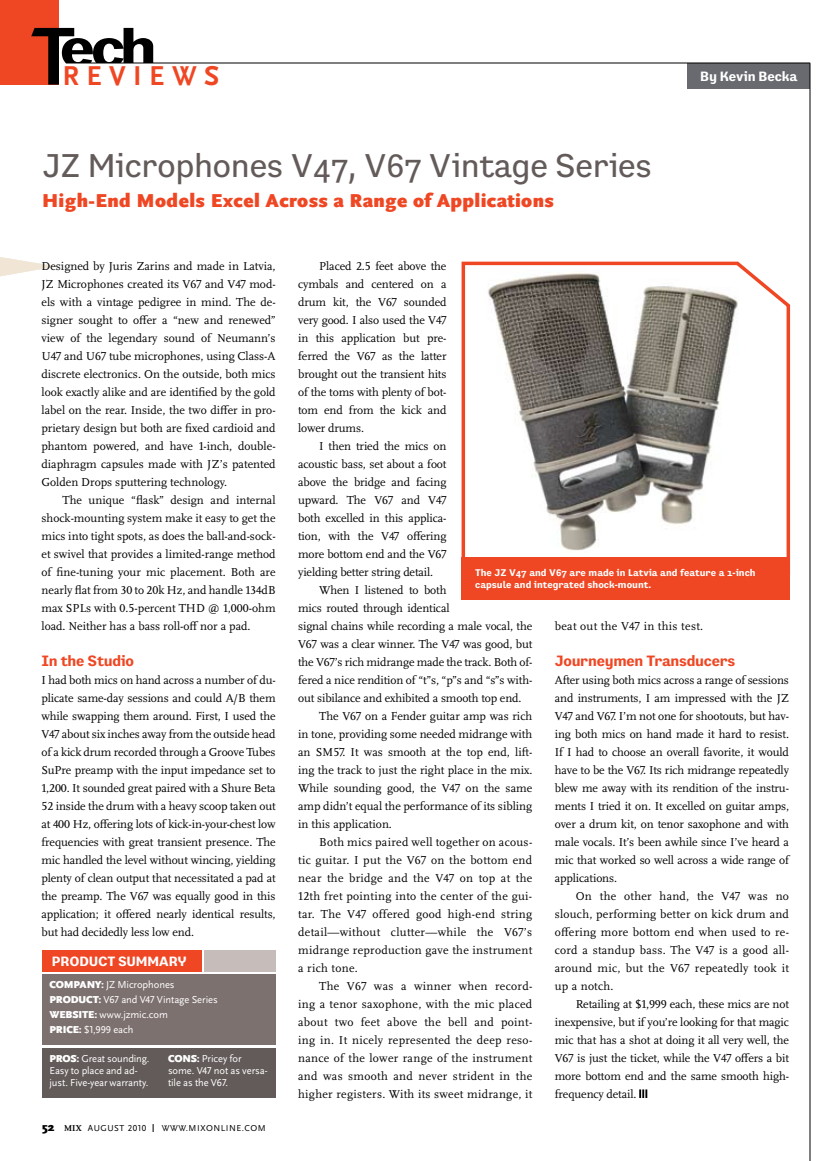
<style>
.page{position:relative;width:837px;height:1161px;background:#fff}
.page>*{position:absolute;margin:0;border:0;box-sizing:border-box;transform-origin:0 0}
.t1{font:33px "Preface";letter-spacing:-.02em;color:#635b5a}
.t2{font:700 28.5px "Scala Sans OT";letter-spacing:.26em;color:#ef4723}
.t3{font:900 19.5px "Scala Sans OT";letter-spacing:.02em;color:#ef4723}
.t4{font:700 15px "Preface";letter-spacing:-.02em;color:#ef4723}
.t5{font:700 13.5px "Preface";letter-spacing:-.02em;color:#fff}
.t6{font:12px/18px "Scala OT";color:#000;text-align:justify}
.t7{font:12px "Scala OT";letter-spacing:.025em;color:#000}
.t8{font:10.5px/12px "Scala Sans OT";letter-spacing:-.01em;color:#fff}
.t9{font:700 9.75px/12px "Preface";color:#fff}
.t10{font:9px "Scala Sans OT";letter-spacing:.06em;color:#000}
.s1{font-weight:900}
.s2{font-weight:900;font-size:12px}
.s3{font-family:"Scala OT";font-weight:700}
.s4{font-size:12px}
</style>
<div class="page">
<div style="left:687px;top:63px;width:123px;height:26px;background:#696a6f"></div>
<div style="left:0;top:0;width:59px;height:85px;background:#ef4723"></div>
<svg style="left:31px;top:28px;width:122px;height:57px"></svg>
<svg style="left:0;top:257px;width:56px;height:19px"></svg>
<svg style="left:639px;top:1089px;width:8px;height:9px"></svg>
<div style="left:42px;top:950px;width:159px;height:21px;background:#ef4723"></div>
<div style="left:204px;top:950px;width:72px;height:21px;background:#c6bdbb"></div>
<div style="left:42px;top:975px;width:234px;height:70px;background:#7d7170"></div>
<div style="left:42px;top:1048px;width:234px;height:50px;background:#635b5a"></div>
<hr style="left:66px;top:63px;width:744px;height:1px;background:#000">
<hr style="left:810px;top:63px;width:1px;height:1098px;background:#000">
<svg style="left:461px;top:261px;width:330px;height:316px"></svg>
<div style="left:462px;top:557px;width:328px;height:42px;background:#ef4723"></div>
<h2 class="t2" style="left:62px;top:59px;width:158px">REVIEWS</h2>
<h1 class="t1" style="left:42px;top:147px;width:612px">JZ Microphones V47, V67 Vintage Series</h1>
<h3 class="t3" style="left:42px;top:190px;width:513px">High-End M odels Excel Across a Range of Applications</h3>
<p class="t5" style="left:700px;top:69px;width:99px">By Kevin Becka</p>
<p class="t6" style="left:42px;top:257px;width:236px">Designed by Juris Zarins and made in Latvia, JZ Microphones created its V67 and V47 mod&shy;els with a vintage pedigree in mind. The de&shy;signer sought to offer a “new and renewed” view of the legendary sound of Neumann’s U47 and U67 tube microphones, using Class-A discrete electronics. On the outside, both mics look exactly alike and are identified by the gold label on the rear. Inside, the two differ in pro&shy;prietary design but both are fixed cardioid and phantom powered, and have 1-inch, double&shy;diaphragm capsules made with JZ’s patented Golden Drops sputtering technology.</p>
<p class="t6" style="left:42px;top:491px;width:236px;text-indent:21px">The unique “flask” design and internal shock-mounting system make it easy to get the mics into tight spots, as does the ball-and-sock&shy;et swivel that provides a limited-range method of fine-tuning your mic placement. Both are nearly flat from 30 to 20k Hz, and handle 134dB max SPLs with 0.5-percent THD @ 1,000-ohm load. Neither has a bass roll-off nor a pad.</p>
<p class="t4" style="left:42px;top:652px;width:94px">In the Studio</p>
<p class="t6" style="left:42px;top:671px;width:236px">I had both mics on hand across a number of du&shy;plicate same-day sessions and could A/B them while swapping them around. First, I used the V47 about six inches away from the outside head of a kick drum recorded through a Groove Tubes SuPre preamp with the input impedance set to 1,200. It sounded great paired with a Shure Beta 52 inside the drum with a heavy scoop taken out at 400 Hz, offering lots of kick-in-your-chest low frequencies with great transient presence. The mic handled the level without wincing, yielding plenty of clean output that necessitated a pad at the preamp. The V67 was equally good in this application; it offered nearly identical results, but had decidedly less low end.</p>
<p class="t5" style="left:52px;top:953px;width:137px">PRODUCT SUMMARY</p>
<p class="t8" style="left:50px;top:978px;width:170px;line-height:15px"><span class="s1">Company:</span> JZ M icrophones<br><span class="s1">Product:</span> V67 and V47 Vintage Series<br><span class="s1">Website:</span> www.jzmic.com<br><span class="s1">Price:</span> $1,999 each</p>
<p class="t8" style="left:50px;top:1053px;width:102px"><span class="s1">Pros:</span> Great sounding.<br>Easy to place and ad&shy;just. Five-year warranty.</p>
<p class="t8" style="left:168px;top:1053px;width:101px"><span class="s1">Cons:</span> Pricey for some. V47 not as versa&shy;tile as the V67.</p>
<p class="t10" style="left:42px;top:1123px;width:225px"><span class="s2">52</span> <span class="s3">MIX</span> august 2010 <span class="s4">I</span> www.mixonli ne.com</p>
<p class="t6" style="left:298px;top:257px;width:150px;text-indent:21px">Placed 2.5 feet above the cymbals and centered on a drum kit, the V67 sounded very good. I also used the V47 in this application but pre&shy;ferred the V67 as the latter brought out the transient hits of the toms with plenty of bot&shy;tom end from the kick and lower drums.</p>
<p class="t6" style="left:298px;top:437px;width:150px;text-indent:21px">I then tried the mics on acoustic bass, set about a foot above the bridge and facing upward. The V67 and V47 both excelled in this applica&shy;tion, with the V47 offering more bottom end and the V67 yielding better string detail.</p>
<p class="t6" style="left:319px;top:581px;width:129px">When I listened to both</p>
<p class="t6" style="left:298px;top:599px;width:153px">mics routed through identical</p>
<p class="t6" style="left:298px;top:617px;width:236px">signal chains while recording a male vocal, the</p>
<p class="t6" style="left:298px;top:635px;width:236px">V67 was a clear winner. The V47 was good, but</p>
<p class="t6" style="left:298px;top:653px;width:236px">the V67’s rich midrange made the track. Both of-</p>
<p class="t6" style="left:298px;top:671px;width:236px">fered a nice rendition of “t”s, “p”s and “s”s with-</p>
<p class="t6" style="left:298px;top:689px;width:225px">out sibilance and exhibited a smooth top end.</p>
<p class="t6" style="left:319px;top:707px;width:215px">The V67 on a Fender guitar amp was rich</p>
<p class="t6" style="left:298px;top:725px;width:236px">in tone, providing some needed midrange with</p>
<p class="t6" style="left:298px;top:743px;width:236px">an SM57. It was smooth at the top end, lift-</p>
<p class="t6" style="left:298px;top:761px;width:236px">ing the track to just the right place in the mix.</p>
<p class="t6" style="left:298px;top:779px;width:236px">While sounding good, the V47 on the same</p>
<p class="t6" style="left:298px;top:797px;width:236px">amp didn’t equal the performance of its sibling</p>
<p class="t6" style="left:298px;top:815px;width:95px">in this application.</p>
<p class="t7" style="left:319px;top:836px;width:215px">Both mics paired well together on acous-</p>
<p class="t7" style="left:298px;top:854px;width:236px">tic guitar. I put the V67 on the bottom end</p>
<p class="t7" style="left:298px;top:872px;width:236px">near the bridge and the V47 on top at the</p>
<p class="t7" style="left:298px;top:890px;width:236px">12th fret pointing into the center of the gui-</p>
<p class="t7" style="left:298px;top:908px;width:236px">tar. The V47 offered good high-end string</p>
<p class="t7" style="left:298px;top:926px;width:236px">detail—without clutter—while the V67’s</p>
<p class="t7" style="left:298px;top:944px;width:236px">midrange reproduction gave the instrument</p>
<p class="t7" style="left:298px;top:962px;width:61px">a rich tone.</p>
<p class="t7" style="left:319px;top:980px;width:215px">The V67 was a winner when record-</p>
<p class="t7" style="left:298px;top:998px;width:236px">ing a tenor saxophone, with the mic placed</p>
<p class="t7" style="left:298px;top:1016px;width:236px">about two feet above the bell and point-</p>
<p class="t7" style="left:298px;top:1034px;width:236px">ing in. It nicely represented the deep reso-</p>
<p class="t7" style="left:298px;top:1052px;width:236px">nance of the lower range of the instrument</p>
<p class="t7" style="left:298px;top:1070px;width:236px">and was smooth and never strident in the</p>
<p class="t7" style="left:298px;top:1088px;width:236px">higher registers. With its sweet midrange, it</p>
<p class="t9" style="left:475px;top:566px;width:282px">The JZ V47 and V67 are made in Latvia and feature a 1-inch capsule and integrated shock-mount.</p>
<p class="t7" style="left:555px;top:620px;width:150px">beat out the V47 in this test.</p>
<p class="t4" style="left:555px;top:652px;width:182px">Journeymen Transducers</p>
<p class="t6" style="left:555px;top:671px;width:236px">After using both mics across a range of sessions and instruments, I am impressed with the JZ V47 and V67. I’m not one for shootouts, but hav&shy;ing both mics on hand made it hard to resist.<br>If I had to choose an overall favorite, it would have to be the V67. Its rich midrange repeatedly blew me away with its rendition of the instru&shy;ments I tried it on. It excelled on guitar amps, over a drum kit, on tenor saxophone and with male vocals. It’s been awhile since I’ve heard a mic that worked so well across a wide range of applications.</p>
<p class="t6" style="left:555px;top:887px;width:236px;text-indent:21px">On the other hand, the V47 was no slouch, performing better on kick drum and offering more bottom end when used to re&shy;cord a standup bass. The V47 is a good all&shy;around mic, but the V67 repeatedly took it up a notch.</p>
<p class="t6" style="left:555px;top:995px;width:236px;text-indent:21px">Retailing at $1,999 each, these mics are not inexpensive, but if you’re looking for that magic mic that has a shot at doing it all very well, the V67 is just the ticket, while the V47 offers a bit more bottom end and the same smooth high&shy;frequency detail.</p>
</div>
